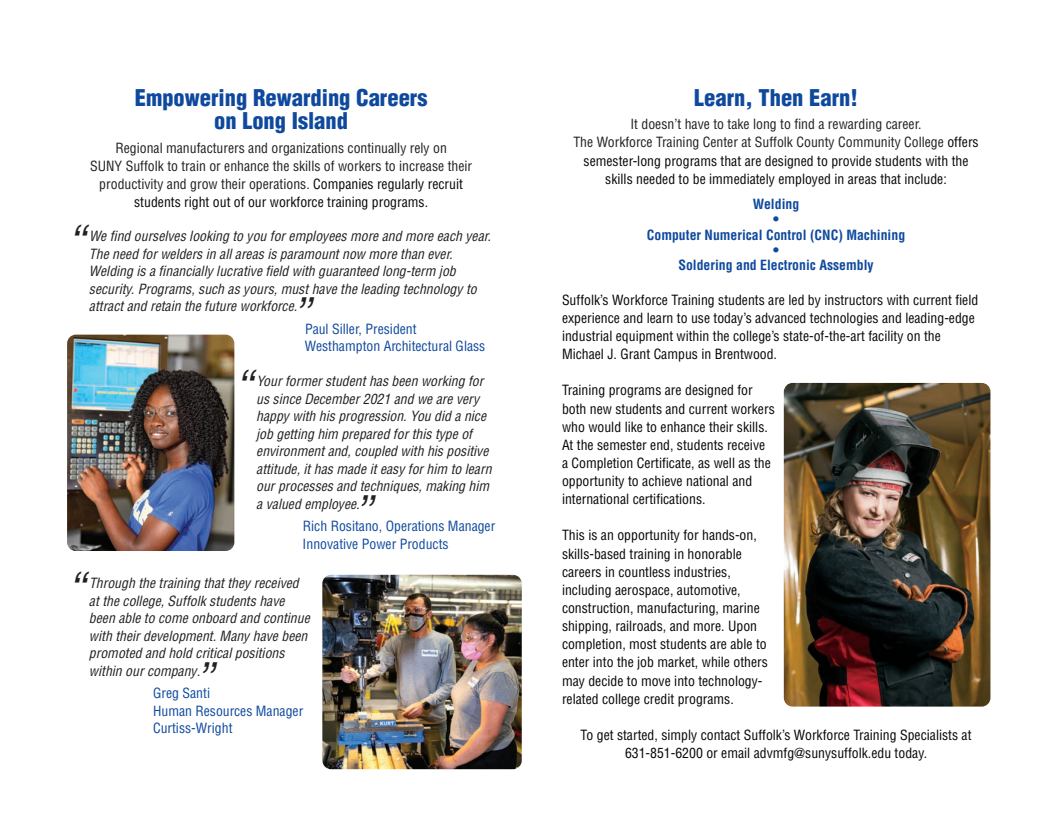
<style>
.page{position:relative;width:1058px;height:833px;background:#fff}
.page>*{position:absolute;margin:0;border:0;box-sizing:border-box;transform-origin:0 0}
.t1{font:italic condensed 45px "Helvetica LT Std";color:#231f20}
.t2{font:900 condensed 22.5px/23.2px "Helvetica LT Std";color:#0f499d;text-align:center}
.t3{font:condensed 13.75px/18.1px "Helvetica LT Std";color:#080505}
.t4{font:italic condensed 13.75px/17.5px "Helvetica LT Std";color:#231f20}
.t5{font:condensed 13.75px/18.1px "Helvetica LT Std";color:#231f20;text-align:center}
.t6{font:condensed 13.75px/17.5px "Helvetica LT Std";color:#0f499d}
.t7{font:700 condensed 13.75px "Helvetica LT Std";color:#0f499d}
.s1{color:#080505}
.s2{color:#231f20}
</style>
<div class="page">
<img style="left:67px;top:334px;width:167px;height:217px;border-radius:9px">
<img style="left:322px;top:574px;width:200px;height:195px;border-radius:9px">
<img style="left:783px;top:383px;width:207px;height:323px;border-radius:9px">
<div style="left:522px;top:7px;width:13px;height:13px;border:1px solid #fff;border-radius:50%"></div>
<div style="left:522px;top:812px;width:13px;height:13px;border:1px solid #fff;border-radius:50%"></div>
<div style="left:7px;top:410px;width:13px;height:13px;border:1px solid #fff;border-radius:50%"></div>
<svg style="left:7px;top:413px;width:13px;height:6px"></svg>
<p class="t2" style="left:135px;top:88px;width:294px">Empowering Rewarding Careers on Long Island</p>
<p class="t5" style="left:90px;top:140px;width:383px">Regional manufacturers and organizations continually rely on<br>SUNY Suffolk to train or enhance the skills of workers to increase their productivity and grow their operations. <span class="s1">Companies regularly recruit</span></p>
<p class="t3" style="left:134px;top:194px;width:295px">students right out of our workforce training programs.</p>
<p class="t1" style="left:67px;top:225px;width:19px">“</p>
<p class="t4" style="left:89px;top:228px;width:403px">We find ourselves looking to you for employees more and more each year.<br>The need for welders in all areas is paramount now more than ever.<br>Welding is a financially lucrative field with guaranteed long-term job security. Programs, such as yours, must have the leading technology to attract and retain the future workforce.</p>
<p class="t1" style="left:292px;top:297px;width:19px">”</p>
<p class="t6" style="left:305px;top:321px;width:182px">Paul Siller, President<br>Westhampton Architectural Glass</p>
<p class="t1" style="left:234px;top:370px;width:19px">“</p>
<p class="t4" style="left:256px;top:374px;width:237px">Your former student has been working for us since December 2021 and we are very happy with his progression. You did a nice job getting him prepared for this type of environment and, coupled with his positive attitude, it has made it easy for him to learn our processes and techniques, making him a valued employee.</p>
<p class="t6" style="left:303px;top:519px;width:194px">Rich Rositano, Operations Manager</p>
<p class="t1" style="left:354px;top:495px;width:19px">”</p>
<p class="t6" style="left:303px;top:536px;width:147px">Innovative Power Products</p>
<p class="t1" style="left:67px;top:571px;width:19px">“</p>
<p class="t4" style="left:89px;top:575px;width:222px">Through the training that they received at the college, Suffolk students have been able to come onboard and continue with their development. Many have been promoted and hold critical positions within our company.</p>
<p class="t6" style="left:153px;top:685px;width:58px">Greg Santi</p>
<p class="t1" style="left:195px;top:661px;width:19px">”</p>
<p class="t6" style="left:153px;top:703px;width:152px">Human Resources Manager<br>Curtiss-Wright</p>
<p class="t2" style="left:694px;top:88px;width:165px">Learn, Then Earn!</p>
<p class="t3" style="left:573px;top:116px;width:407px;text-align:center"><span class="s2">It doesn’t have to take long to find a rewarding career.<br>The Workforce Training Center at Suffolk County Community College</span> offers semester-long programs that are designed to provide students with the skills needed to be immediately employed in areas that include:</p>
<p class="t7" style="left:753px;top:199px;width:48px">Welding</p>
<p class="t7" style="left:773px;top:214px;width:7px">•</p>
<p class="t7" style="left:647px;top:229px;width:260px">Computer Numerical Control (CNC) Machining</p>
<p class="t7" style="left:773px;top:244px;width:7px">•</p>
<p class="t7" style="left:678px;top:260px;width:197px">Soldering and Electronic Assembly</p>
<p class="t3" style="left:562px;top:292px;width:418px">Suffolk’s Workforce Training students are led by instructors with current field experience and learn to use today’s advanced technologies and leading-edge industrial equipment within the college’s state-of-the-art facility on the Michael J. Grant Campus in Brentwood.</p>
<p class="t3" style="left:562px;top:382px;width:214px">Training programs are designed for both new students and current workers who would like to enhance their skills.<br>At the semester end, students receive<br>a Completion Certificate, as well as the opportunity to achieve national and international certifications.</p>
<p class="t3" style="left:562px;top:527px;width:207px">This is an opportunity for hands-on, skills-based training in honorable careers in countless industries, including aerospace, automotive, construction, manufacturing, marine shipping, railroads, and more. Upon completion, most students are able to enter into the job market, while others may decide to move into technology&shy;related college credit programs.</p>
<p class="t3" style="left:580px;top:727px;width:392px;text-align:center">To get started, simply contact Suffolk’s Workforce Training Specialists at<br>631-851-6200 or email advmfg@sunysuffolk.edu today.</p>
</div>
